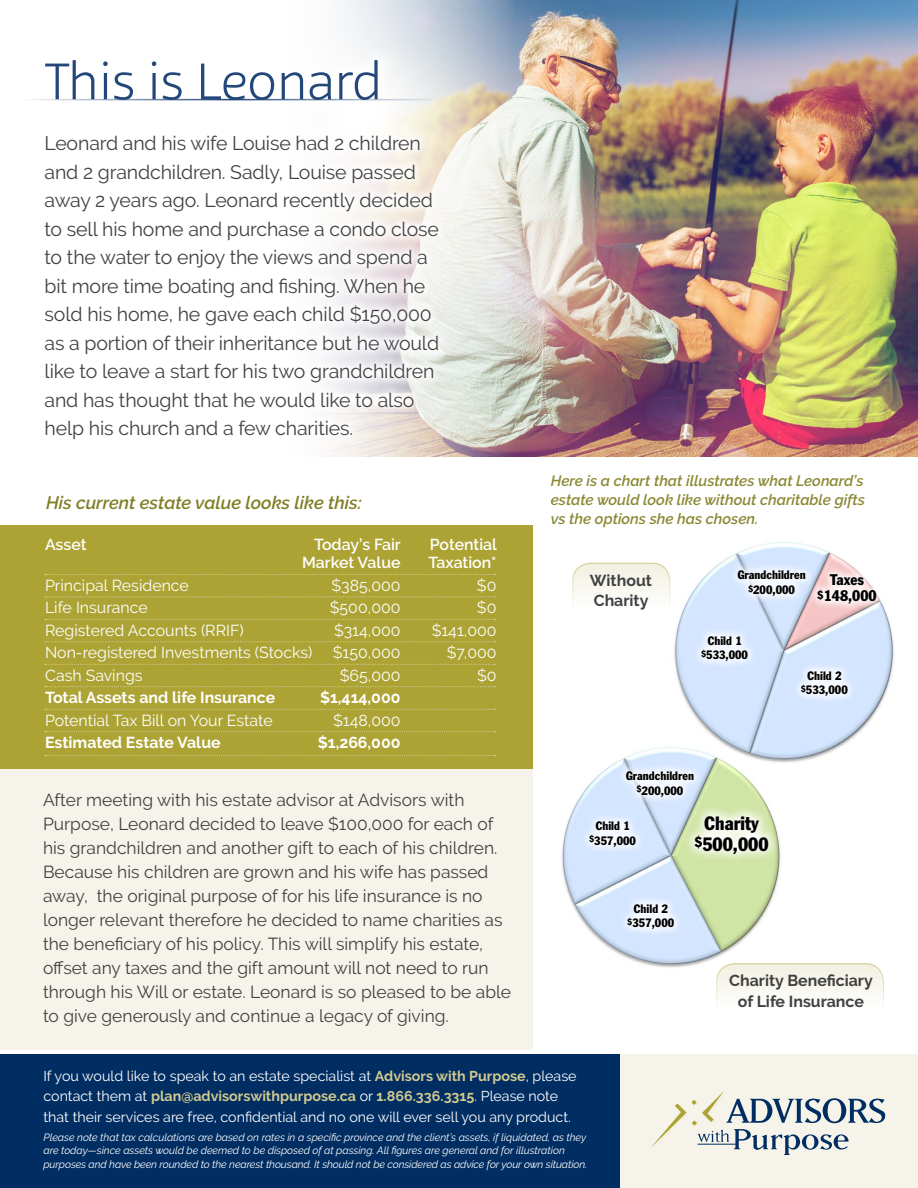
<style>
.page{position:relative;width:918px;height:1188px;background:#fff}
.page>*{position:absolute;margin:0;border:0;box-sizing:border-box;transform-origin:0 0}
.t1{font:300 52.5px "Agile";letter-spacing:-.02em;color:#244779}
.t2{font:19.5px/28.5px "Raleway";letter-spacing:-.005em;color:#414042}
.t3{font:condensed 18.9px/20.7px "Franklin Gothic";color:#000;text-align:center}
.t4{font:italic 600 18px "Raleway";color:#807e25}
.t5{font:17.4px/24px "Raleway";color:#414042}
.t6{font:15.9px "Raleway";color:#fff}
.t7{font:700 15.9px "Raleway";color:#fff}
.t8{font:700 15.9px/20.2px "Raleway";color:#414042}
.t9{font:600 15.9px "Raleway";color:#fff}
.t10{font:condensed 15.15px/16.5px "Franklin Gothic";color:#000;text-align:center}
.t11{font:italic 600 15px/18.8px "Raleway";color:#8b8834;text-align:justify}
.t12{font:14.25px/20.2px "Raleway";color:#fff}
.t13{font:condensed 12px/14.4px "Franklin Gothic";color:#000;text-align:center}
.t14{font:italic 10.5px/13.5px "Raleway";letter-spacing:-.005em;color:#fff}
.s1{font-weight:700;color:#d1c990}
</style>
<div class="page">
<img style="left:515px;top:0;width:403px;height:457px">
<svg style="left:327px;top:0;width:188px;height:457px"></svg>
<div style="left:0;top:1054px;width:625px;height:134px;background:#002d62"></div>
<div style="left:0;top:696px;width:533px;height:354px;background:#f6f4ea"></div>
<div style="left:621px;top:1054px;width:297px;height:134px;background:#f6f4ea"></div>
<svg style="left:651px;top:1091px;width:234px;height:64px"></svg>
<svg style="left:326px;top:126px;width:122px;height:323px;fill:#f7f4f3"></svg>
<div style="left:30px;top:45px;width:363px;height:70px;background:#fff"></div>
<div style="left:0;top:525px;width:533px;height:244px;background:#aca334"></div>
<svg style="left:45px;top:574px;width:450px;height:1px"></svg>
<svg style="left:45px;top:596px;width:450px;height:1px"></svg>
<svg style="left:45px;top:619px;width:450px;height:1px"></svg>
<svg style="left:45px;top:641px;width:450px;height:1px"></svg>
<svg style="left:45px;top:664px;width:450px;height:1px"></svg>
<svg style="left:45px;top:686px;width:450px;height:1px"></svg>
<svg style="left:45px;top:709px;width:450px;height:1px"></svg>
<svg style="left:45px;top:731px;width:450px;height:1px"></svg>
<svg style="left:45px;top:755px;width:450px;height:1px"></svg>
<hr style="left:19px;top:99px;width:421px;height:1px;background:#244779">
<svg style="left:572px;top:562px;width:94px;height:42px"></svg>
<svg style="left:716px;top:963px;width:168px;height:43px"></svg>
<img style="left:561px;top:747px;width:225px;height:225px">
<img style="left:666px;top:542px;width:228px;height:225px">
<svg style="left:808px;top:565px;width:78px;height:48px"></svg>
<svg style="left:683px;top:804px;width:97px;height:62px"></svg>
<svg style="left:692px;top:626px;width:66px;height:45px"></svg>
<svg style="left:580px;top:812px;width:66px;height:44px"></svg>
<svg style="left:618px;top:894px;width:66px;height:44px"></svg>
<svg style="left:791px;top:662px;width:66px;height:44px"></svg>
<svg style="left:728px;top:561px;width:87px;height:44px"></svg>
<svg style="left:616px;top:762px;width:87px;height:44px"></svg>
<h1 class="t1" style="left:45px;top:49px;width:340px">This is Leonard</h1>
<p class="t2" style="left:45px;top:129px;width:396px">Leonard and his wife Louise had 2 children and 2 grandchildren. Sadly, Louise passed away 2 years ago. Leonard recently decided to sell his home and purchase a condo close to the water to enjoy the views and spend a bit more time boating and fishing. When he sold his home, he gave each child $150,000 as a portion of their inheritance but he would like to leave a start for his two grandchildren and has thought that he would like to also help his church and a few charities.</p>
<p class="t4" style="left:46px;top:492px;width:317px">His current estate value looks like this:</p>
<p class="t9" style="left:45px;top:536px;width:43px">Asset</p>
<p class="t9" style="left:314px;top:536px;width:88px">Today’s Fair</p>
<p class="t9" style="left:430px;top:536px;width:69px">Potential</p>
<p class="t9" style="left:302px;top:554px;width:100px">Market Value</p>
<p class="t9" style="left:428px;top:554px;width:70px">Taxation*</p>
<p class="t6" style="left:45px;top:576px;width:145px">Principal Residence</p>
<p class="t6" style="left:332px;top:576px;width:71px">$385,000</p>
<p class="t6" style="left:477px;top:576px;width:21px">$0</p>
<p class="t6" style="left:45px;top:599px;width:104px">Life Insurance</p>
<p class="t6" style="left:330px;top:599px;width:72px">$500,000</p>
<p class="t6" style="left:477px;top:599px;width:21px">$0</p>
<p class="t6" style="left:45px;top:621px;width:200px">Registered Accounts (RRIF)</p>
<p class="t6" style="left:334px;top:621px;width:68px">$314,000</p>
<p class="t6" style="left:432px;top:621px;width:66px">$141,000</p>
<p class="t6" style="left:45px;top:644px;width:269px">Non-registered Investments (Stocks)</p>
<p class="t6" style="left:333px;top:644px;width:69px">$150,000</p>
<p class="t6" style="left:447px;top:644px;width:51px">$7,000</p>
<p class="t6" style="left:45px;top:666px;width:99px">Cash Savings</p>
<p class="t6" style="left:340px;top:666px;width:62px">$65,000</p>
<p class="t6" style="left:477px;top:666px;width:21px">$0</p>
<p class="t7" style="left:45px;top:689px;width:232px">Total Assets and life Insurance</p>
<p class="t7" style="left:320px;top:689px;width:82px">$1,414,000</p>
<p class="t6" style="left:45px;top:711px;width:229px">Potential Tax Bill on Your Estate</p>
<p class="t6" style="left:333px;top:711px;width:69px">$148,000</p>
<p class="t7" style="left:45px;top:734px;width:177px">Estimated Estate Value</p>
<p class="t7" style="left:318px;top:734px;width:84px">$1,266,000</p>
<p class="t5" style="left:43px;top:788px;width:470px">After meeting with his estate advisor at Advisors with Purpose, Leonard decided to leave $100,000 for each of his grandchildren and another gift to each of his children.<br>Because his children are grown and his wife has passed away, the original purpose of for his life insurance is no longer relevant therefore he decided to name charities as the beneficiary of his policy. This will simplify his estate, offset any taxes and the gift amount will not need to run through his Will or estate. Leonard is so pleased to be able to give generously and continue a legacy of giving.</p>
<p class="t11" style="left:551px;top:472px;width:316px">Here is a chart that illustrates what Leonard’s estate would look like without charitable gifts vs the options she has chosen.</p>
<p class="t8" style="left:590px;top:570px;width:64px">Without<br>Charity</p>
<p class="t13" style="left:738px;top:568px;width:69px">Grandchildren <sup>$</sup>200,000</p>
<p class="t10" style="left:818px;top:571px;width:60px">Taxes <sup>$</sup>148,000</p>
<p class="t13" style="left:701px;top:633px;width:48px">Child 1 <sup>$</sup>533,000</p>
<p class="t13" style="left:801px;top:668px;width:48px">Child 2 <sup>$</sup>533,000</p>
<p class="t13" style="left:626px;top:768px;width:69px">Grandchildren <sup>$</sup>200,000</p>
<p class="t13" style="left:589px;top:818px;width:48px">Child 1 <sup>$</sup>357,000</p>
<p class="t13" style="left:628px;top:901px;width:48px">Child 2 <sup>$</sup>357,000</p>
<p class="t3" style="left:695px;top:813px;width:75px">Charity <sup>$</sup>500,000</p>
<p class="t8" style="left:729px;top:971px;width:145px;text-align:center">Charity Beneficiary of Life Insurance</p>
<p class="t12" style="left:44px;top:1066px;width:535px">If you would like to speak to an estate specialist at <span class="s1">Advisors with Purpose</span>, please contact them at <span class="s1">plan@advisorswithpurpose.ca</span> or <span class="s1">1.866.336.3315</span>. Please note that their services are free, confidential and no one will ever sell you any product.</p>
<p class="t14" style="left:44px;top:1130px;width:545px">Please note that tax calculations are based on rates in a specific province and the client’s assets, if liquidated, as they are today—since assets would be deemed to be disposed of at passing. All figures are general and for illustration purposes and have been rounded to the nearest thousand. It should not be considered as advice for your own situation.</p>
</div>
